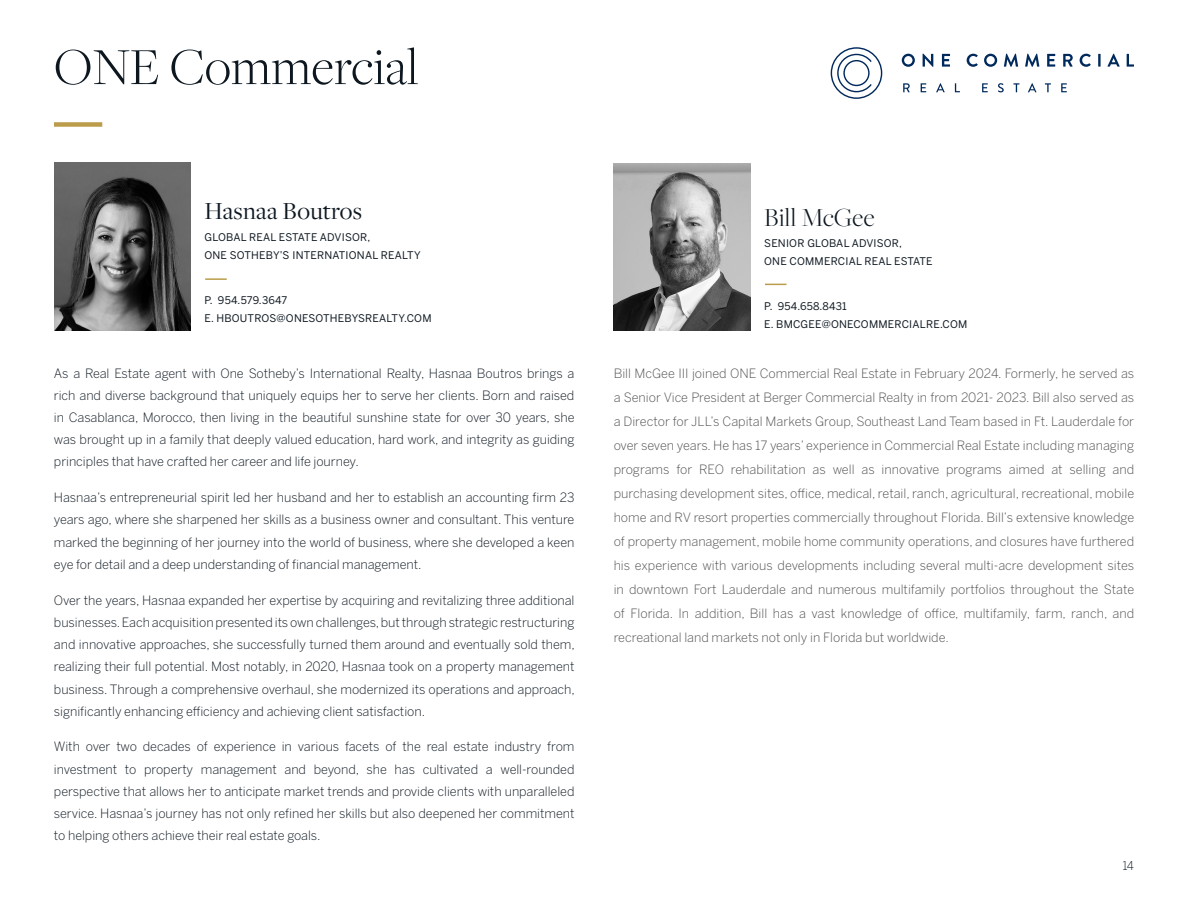
<style>
.page{position:relative;width:1188px;height:918px;background:#fff}
.page>*{position:absolute;margin:0;border:0;box-sizing:border-box;transform-origin:0 0}
.t1{font:300 54px "Freight Disp Pro";color:#0d1720}
.t2{font:300 27px "Freight Big Pro";letter-spacing:.01em;color:#0d1720}
.t3{font:25.5px "Freight Disp Pro";letter-spacing:.01em;color:#0d1720}
.t4{font:300 12.75px/22.2px "Benton Sans";letter-spacing:-.005em;color:#0d1720;text-align:justify}
.t5{font:300 12.75px/24px "Benton Sans";color:#4d4d4f;text-align:justify}
.t6{font:300 12px "Benton Sans";color:#0d1720}
.t7{font:10.5px/18px "Benton Sans";letter-spacing:.02em;color:#0d1720}
</style>
<div class="page">
<svg style="left:831px;top:47px;width:51px;height:52px"></svg>
<svg style="left:902px;top:54px;width:13px;height:13px"></svg>
<svg style="left:923px;top:54px;width:10px;height:13px"></svg>
<svg style="left:942px;top:54px;width:8px;height:13px"></svg>
<svg style="left:967px;top:54px;width:11px;height:13px"></svg>
<svg style="left:984px;top:54px;width:13px;height:13px"></svg>
<svg style="left:1004px;top:54px;width:14px;height:13px"></svg>
<svg style="left:1025px;top:54px;width:14px;height:13px"></svg>
<svg style="left:1047px;top:54px;width:8px;height:13px"></svg>
<svg style="left:1063px;top:54px;width:10px;height:13px"></svg>
<svg style="left:1080px;top:54px;width:11px;height:13px"></svg>
<svg style="left:1098px;top:54px;width:3px;height:13px"></svg>
<svg style="left:1107px;top:54px;width:13px;height:13px"></svg>
<svg style="left:1127px;top:54px;width:7px;height:13px"></svg>
<svg style="left:903px;top:83px;width:7px;height:9px"></svg>
<svg style="left:921px;top:83px;width:5px;height:9px"></svg>
<svg style="left:936px;top:83px;width:9px;height:9px"></svg>
<svg style="left:955px;top:83px;width:5px;height:9px"></svg>
<svg style="left:982px;top:83px;width:6px;height:9px"></svg>
<svg style="left:998px;top:83px;width:6px;height:9px"></svg>
<svg style="left:1013px;top:83px;width:6px;height:9px"></svg>
<svg style="left:1028px;top:83px;width:8px;height:9px"></svg>
<svg style="left:1045px;top:83px;width:6px;height:9px"></svg>
<svg style="left:1061px;top:83px;width:6px;height:9px"></svg>
<div style="left:54px;top:122px;width:48px;height:5px;background:#bb9c4a"></div>
<img style="left:54px;top:163px;width:136px;height:167px">
<hr style="left:205px;top:278px;width:22px;height:2px;background:#bb9c4a">
<img style="left:614px;top:163px;width:136px;height:168px">
<svg style="left:765px;top:284px;width:21px;height:1px"></svg>
<p class="t1" style="left:54px;top:32px;width:366px">ONE Commercial</p>
<p class="t3" style="left:204px;top:194px;width:159px">Hasnaa Boutros</p>
<p class="t7" style="left:204px;top:228px;width:218px">GLOBAL REAL ESTATE ADVISOR,<br>ONE SOTHEBY’S INTERNATIONAL REALTY</p>
<p class="t7" style="left:204px;top:291px;width:84px">P. 954.579.3647</p>
<p class="t7" style="left:204px;top:309px;width:229px">E. HBOUTROS@ONESOTHEBYSREALTY.COM</p>
<p class="t4" style="left:54px;top:362px;width:522px">As a Real Estate agent with One Sotheby’s International Realty, Hasnaa Boutros brings a rich and diverse background that uniquely equips her to serve her clients. Born and raised in Casablanca, Morocco, then living in the beautiful sunshine state for over 30 years, she was brought up in a family that deeply valued education, hard work, and integrity as guiding principles that have crafted her career and life journey.</p>
<p class="t4" style="left:54px;top:486px;width:522px">Hasnaa’s entrepreneurial spirit led her husband and her to establish an accounting firm 23 years ago, where she sharpened her skills as a business owner and consultant. This venture marked the beginning of her journey into the world of business, where she developed a keen eye for detail and a deep understanding of financial management.</p>
<p class="t4" style="left:54px;top:589px;width:522px">Over the years, Hasnaa expanded her expertise by acquiring and revitalizing three additional businesses. Each acquisition presented its own challenges, but through strategic restructuring and innovative approaches, she successfully turned them around and eventually sold them, realizing their full potential. Most notably, in 2020, Hasnaa took on a property management business. Through a comprehensive overhaul, she modernized its operations and approach, significantly enhancing efficiency and achieving client satisfaction.</p>
<p class="t4" style="left:54px;top:736px;width:522px">With over two decades of experience in various facets of the real estate industry from investment to property management and beyond, she has cultivated a well-rounded perspective that allows her to anticipate market trends and provide clients with unparalleled service. Hasnaa’s journey has not only refined her skills but also deepened her commitment to helping others achieve their real estate goals.</p>
<p class="t2" style="left:764px;top:200px;width:112px">Bill McGee</p>
<p class="t7" style="left:764px;top:234px;width:170px">SENIOR GLOBAL ADVISOR,<br>ONE COMMERCIAL REAL ESTATE</p>
<p class="t7" style="left:764px;top:297px;width:84px">P. 954.658.8431</p>
<p class="t7" style="left:764px;top:315px;width:205px">E. BMCGEE@ONECOMMERCIALRE.COM</p>
<p class="t5" style="left:614px;top:361px;width:522px">Bill McGee III joined ONE Commercial Real Estate in February 2024. Formerly, he served as a Senior Vice President at Berger Commercial Realty in from 2021- 2023. Bill also served as a Director for JLL’s Capital Markets Group, Southeast Land Team based in Ft. Lauderdale for over seven years. He has 17 years’ experience in Commercial Real Estate including managing programs for REO rehabilitation as well as innovative programs aimed at selling and purchasing development sites, office, medical, retail, ranch, agricultural, recreational, mobile home and RV resort properties commercially throughout Florida. Bill’s extensive knowledge of property management, mobile home community operations, and closures have furthered his experience with various developments including several multi-acre development sites in downtown Fort Lauderdale and numerous multifamily portfolios throughout the State of Florida. In addition, Bill has a vast knowledge of office, multifamily, farm, ranch, and recreational land markets not only in Florida but worldwide.</p>
<p class="t6" style="left:1122px;top:859px;width:13px">14</p>
</div>
